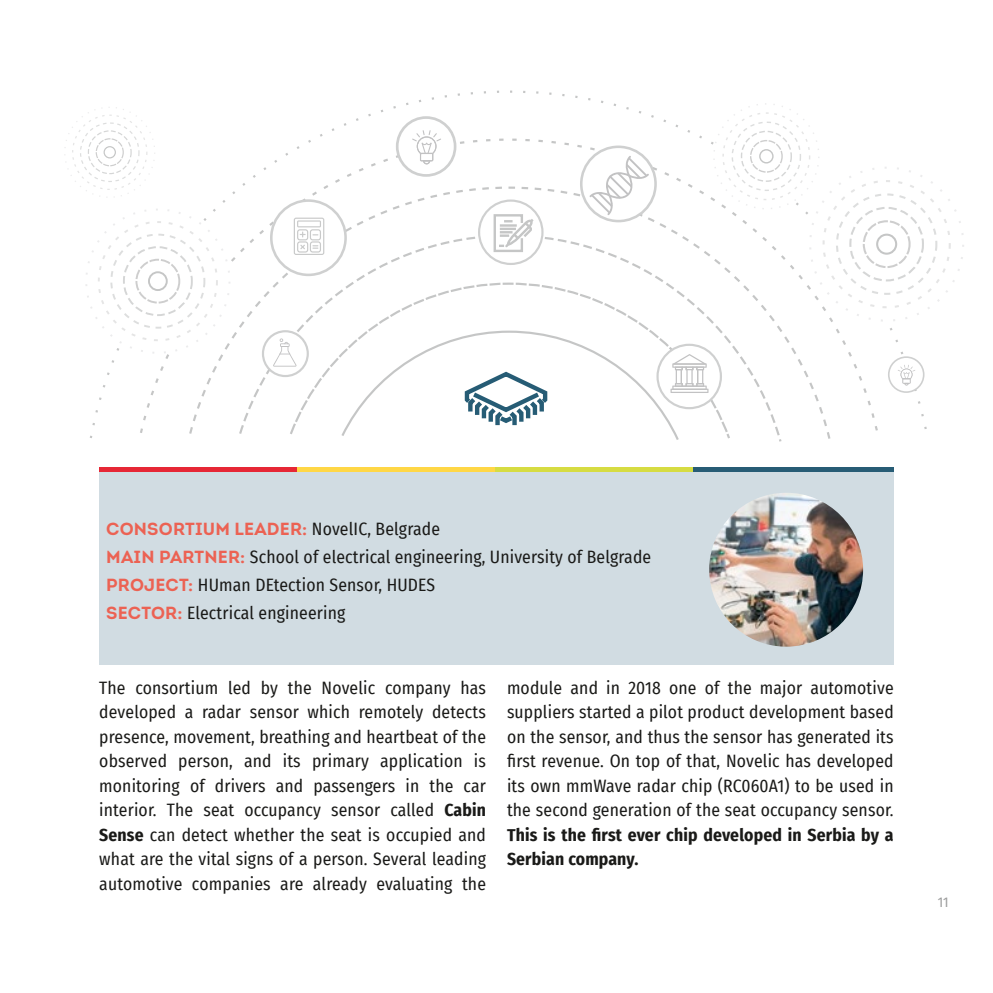
<style>
.page{position:relative;width:993px;height:993px;background:#fff}
.page>*{position:absolute;margin:0;border:0;box-sizing:border-box;transform-origin:0 0}
.t1{font:17.5px/24.5px "Fira Sans Condensed";letter-spacing:.01em;color:#1a1a18;text-align:justify}
.t2{font:700 17.5px/24.5px "Fira Sans Condensed";letter-spacing:.01em;color:#1a1a18}
.t3{font:700 17.5px "Intro";letter-spacing:.01em;color:#ec6253}
.t4{font:14px "Fira Sans Condensed";color:#9c9d9d}
.s1{font-family:"Fira Sans Condensed";font-weight:400;color:#1a1a18}
.s2{font-family:"Intro";font-weight:700;color:#ec6253}
.s3{font-weight:700}
</style>
<div class="page">
<div style="left:99px;top:467px;width:198px;height:5px;background:#e62735"></div>
<div style="left:297px;top:467px;width:198px;height:5px;background:#ffd746"></div>
<div style="left:495px;top:467px;width:198px;height:5px;background:#d6dc42"></div>
<div style="left:693px;top:467px;width:200px;height:5px;background:#275c75"></div>
<div style="left:99px;top:472px;width:794px;height:193px;background:#d1dce2"></div>
<img style="left:709px;top:492px;width:153px;height:154px;border-radius:77px">
<svg style="left:189px;top:185px;width:643px;height:254px"></svg>
<svg style="left:237px;top:233px;width:545px;height:209px"></svg>
<svg style="left:288px;top:281px;width:443px;height:159px"></svg>
<div style="left:271px;top:200px;width:74px;height:75px;background:#fff;border-radius:50%"></div>
<div style="left:270px;top:199px;width:77px;height:77px;border:3px solid #cfd0d0;border-radius:50%"></div>
<div style="left:887px;top:356px;width:37px;height:37px;border:2px solid #cfd0d0;border-radius:50%"></div>
<svg style="left:898px;top:365px;width:16px;height:20px"></svg>
<svg style="left:263px;top:331px;width:45px;height:45px"></svg>
<div style="left:262px;top:330px;width:47px;height:47px;border:2px solid #cfd0d0;border-radius:50%"></div>
<svg style="left:273px;top:338px;width:23px;height:28px"></svg>
<div style="left:479px;top:200px;width:63px;height:64px;background:#fff;border-radius:50%"></div>
<div style="left:478px;top:199px;width:65px;height:66px;border:2px solid #cfd0d0;border-radius:50%"></div>
<svg style="left:493px;top:213px;width:43px;height:40px"></svg>
<div style="left:657px;top:345px;width:63px;height:63px;background:#fff;border-radius:50%"></div>
<svg style="left:670px;top:388px;width:38px;height:5px"></svg>
<svg style="left:339px;top:329px;width:366px;height:113px"></svg>
<div style="left:713px;top:104px;width:105px;height:105px;background:#fff;border-radius:50%"></div>
<div style="left:731px;top:121px;width:70px;height:70px;border:1px dashed #dddede;border-radius:50%"></div>
<div style="left:740px;top:131px;width:51px;height:51px;border:1px dashed #d5d6d6;border-radius:50%"></div>
<div style="left:749px;top:140px;width:33px;height:33px;border:1px dashed #cecece;border-radius:50%"></div>
<svg style="left:759px;top:150px;width:13px;height:13px"></svg>
<div style="left:758px;top:149px;width:15px;height:14px;border:1px solid #c5c6c6;border-radius:50%"></div>
<div style="left:86px;top:209px;width:144px;height:144px;background:#fff;border-radius:50%"></div>
<div style="left:98px;top:221px;width:120px;height:120px;border:2px dashed #e5e5e5;border-radius:50%"></div>
<div style="left:110px;top:233px;width:95px;height:96px;border:2px dashed #dddede;border-radius:50%"></div>
<div style="left:123px;top:246px;width:70px;height:70px;border:2px dashed #d5d6d6;border-radius:50%"></div>
<div style="left:135px;top:258px;width:45px;height:45px;border:2px dashed #cecece;border-radius:50%"></div>
<div style="left:148px;top:271px;width:20px;height:20px;border:2px solid #c5c6c6;border-radius:50%"></div>
<div style="left:809px;top:167px;width:154px;height:154px;background:#fff;border-radius:50%"></div>
<div style="left:835px;top:193px;width:102px;height:102px;border:2px dashed #dddede;border-radius:50%"></div>
<div style="left:848px;top:207px;width:75px;height:74px;border:2px dashed #d5d6d6;border-radius:50%"></div>
<div style="left:862px;top:220px;width:48px;height:48px;border:2px dashed #cecece;border-radius:50%"></div>
<svg style="left:876px;top:234px;width:19px;height:19px"></svg>
<div style="left:875px;top:233px;width:21px;height:22px;border:2px solid #c5c6c6;border-radius:50%"></div>
<div style="left:72px;top:114px;width:75px;height:76px;border:1px dashed #e5e5e5;border-radius:50%"></div>
<div style="left:80px;top:122px;width:60px;height:60px;border:1px dashed #dddede;border-radius:50%"></div>
<div style="left:88px;top:130px;width:44px;height:44px;border:1px dashed #d5d6d6;border-radius:50%"></div>
<div style="left:96px;top:138px;width:28px;height:28px;border:1px dashed #cecece;border-radius:50%"></div>
<div style="left:103px;top:146px;width:13px;height:12px;border:1px solid #c5c6c6;border-radius:50%"></div>
<svg style="left:294px;top:217px;width:30px;height:38px"></svg>
<div style="left:396px;top:116px;width:60px;height:61px;border:3px solid #cfd0d0;border-radius:50%"></div>
<svg style="left:412px;top:130px;width:29px;height:34px"></svg>
<svg style="left:581px;top:147px;width:74px;height:74px"></svg>
<div style="left:579px;top:145px;width:77px;height:77px;border:3px solid #cfd0d0;border-radius:50%"></div>
<svg style="left:589px;top:156px;width:59px;height:59px"></svg>
<p class="t3" style="left:106px;top:517px;width:335px">CONSORTIUM LEADER: <span class="s1">NovelIC, Belgrade</span></p>
<p class="t1" style="left:106px;top:542px;width:546px;line-height:28px;text-align:left"><span class="s2">MAIN PARTNER:</span> School of electrical engineering, University of Belgrade<br><span class="s2">PROJECT:</span> HUman DEtection Sensor, HUDES<br><span class="s2">SECTOR:</span> Electrical engineering</p>
<p class="t1" style="left:99px;top:674px;width:388px">The consortium led by the Novelic company has developed a radar sensor which remotely detects presence, movement, breathing and heartbeat of the observed person, and its primary application is monitoring of drivers and passengers in the car interior. The seat occupancy sensor called <span class="s3">Cabin Sense</span> can detect whether the seat is occupied and what are the vital signs of a person. Several leading automotive companies are already evaluating the</p>
<p class="t1" style="left:507px;top:674px;width:388px">module and in 2018 one of the major automotive suppliers started a pilot product development based on the sensor, and thus the sensor has generated its first revenue. On top of that, Novelic has developed its own mmWave radar chip (RC060A1) to be used in the second generation of the seat occupancy sensor.</p>
<p class="t2" style="left:507px;top:821px;width:388px">This is the first ever chip developed in Serbia by a<br>Serbian company.</p>
<p class="t4" style="left:937px;top:891px;width:12px">11</p>
</div>
